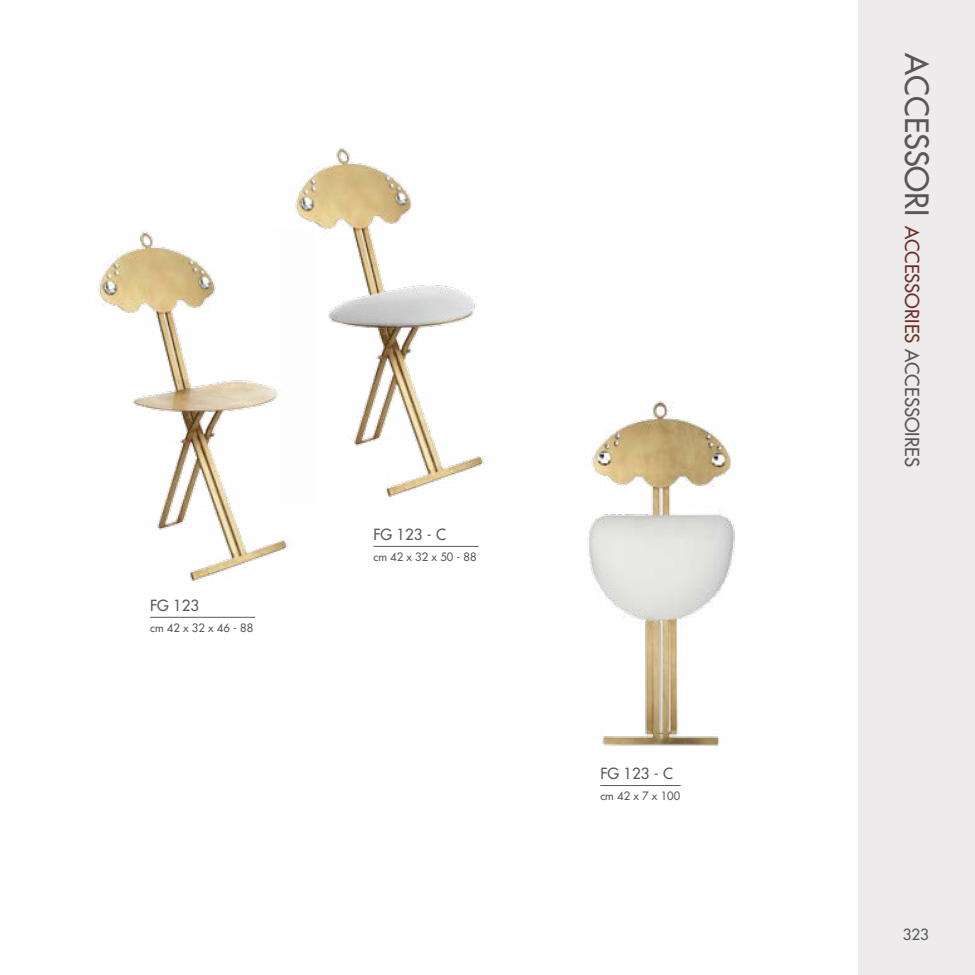
<style>
.page{position:relative;width:975px;height:975px;background:#fff}
.page>*{position:absolute;margin:0;border:0;box-sizing:border-box;transform-origin:0 0}
.t1{font:18.75px "Futura";color:#6b3027}
.t2{font:15px "Futura";color:#58595b}
.t3{font:11.25px "Futura";color:#58595b}
.s1{font-size:31.25px;color:#585657}
.s2{color:#585657}
</style>
<div class="page">
<div style="left:857px;top:0;width:117px;height:974px;background:#edebeb"></div>
<hr style="left:150px;top:617px;width:105px;height:1px;background:#58595b">
<hr style="left:373px;top:546px;width:105px;height:1px;background:#58595b">
<hr style="left:600px;top:785px;width:80px;height:1px;background:#58595b">
<img style="left:98px;top:229px;width:193px;height:353px">
<img style="left:278px;top:148px;width:209px;height:355px">
<img style="left:587px;top:401px;width:148px;height:345px">
<h2 class="t2" style="left:150px;top:595px;width:51px">FG 123</h2>
<p class="t3" style="left:150px;top:620px;width:105px">cm 42 x 32 x 46 - 88</p>
<h2 class="t2" style="left:373px;top:524px;width:74px">FG 123 - C</h2>
<p class="t3" style="left:373px;top:549px;width:105px">cm 42 x 32 x 50 - 88</p>
<h2 class="t2" style="left:600px;top:763px;width:74px">FG 123 - C</h2>
<p class="t3" style="left:600px;top:788px;width:81px">cm 42 x 7 x 100</p>
<h1 class="t1" style="left:924px;top:53px;width:415px;rotate:90deg"><span class="s1">ACCESSORI</span> ACCESSORIES <span class="s2">ACCESSOIRES</span></h1>
<h2 class="t2" style="left:902px;top:924px;width:28px">323</h2>
</div>
